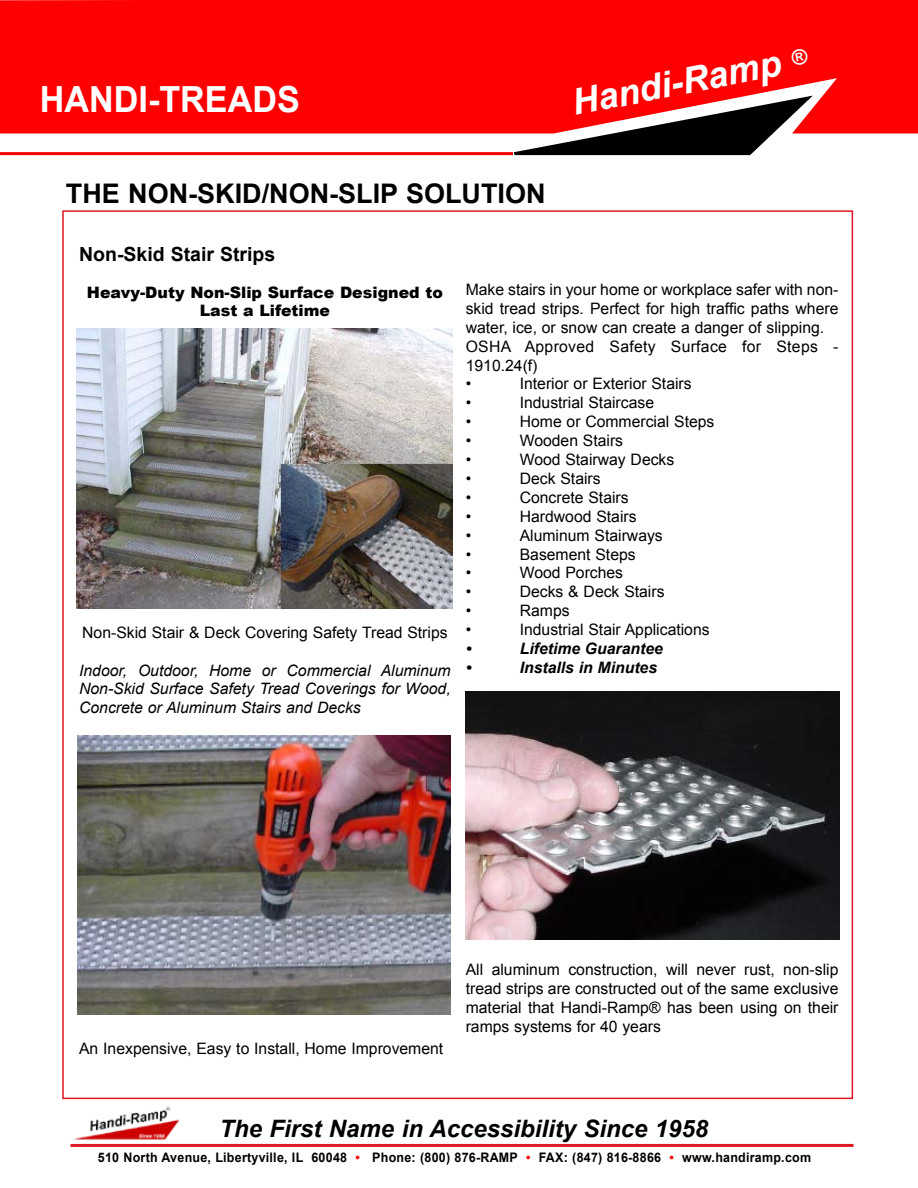
<style>
.page{position:relative;width:918px;height:1188px;background:#fff}
.page>*{position:absolute;margin:0;border:0;box-sizing:border-box;transform-origin:0 0}
.t1{font:700 36px "Arial";color:#fff;scale:.95 1}
.t2{font:italic 700 36px "Arial";color:#fff}
.t3{font:700 27px "Arial";color:#000}
.t4{font:italic 700 24px "Arial";color:#000}
.t5{font:700 19.5px "Arial";color:#000}
.t6{font:15.75px/18.9px "Arial";color:#000}
.t7{font:italic 15.75px/18.9px "Arial";color:#000;text-align:justify}
.t8{font:900 15.75px/18.9px "Arial";color:#000;text-align:center}
.t9{font:italic 700 15.75px "Arial";color:#000}
.t10{font:700 13.2px "Arial";letter-spacing:.02em;color:#000;scale:.95 1}
.s1{color:#f00}
</style>
<div class="page">
<hr style="left:71px;top:1144px;width:783px;height:3px;background:#e01a24">
<img style="left:74px;top:1106px;width:106px;height:34px">
<div style="left:0;top:0;width:918px;height:133px;background:#f00"></div>
<svg style="left:483px;top:94px;width:329px;height:62px"></svg>
<hr style="left:0;top:152px;width:513px;height:3px;background:#f00">
<img style="left:76px;top:328px;width:377px;height:281px">
<img style="left:78px;top:735px;width:373px;height:280px">
<img style="left:466px;top:692px;width:373px;height:247px">
<h1 class="t1" style="left:40px;top:75px;width:275px">HANDI -TREADS</h1>
<h2 class="t3" style="left:66px;top:176px;width:481px">The Non-Skid/Non-Slip SOLUTION</h2>
<h1 class="t2" style="left:568px;top:80px;width:240px;rotate:-11deg">Handi-Ramp <sup>®</sup></h1>
<p class="t5" style="left:79px;top:241px;width:198px">Non-Skid Stair Strips</p>
<p class="t8" style="left:87px;top:282px;width:358px">Heavy-Duty Non-Slip Surface Designed to<br>Last a Lifetime</p>
<p class="t6" style="left:82px;top:623px;width:367px">Non-Skid Stair &amp; Deck Covering Safety Tread Strips</p>
<p class="t7" style="left:79px;top:661px;width:373px">Indoor, Outdoor, Home or Commercial Aluminum Non-Skid Surface Safety Tread Coverings for Wood, Concrete or Aluminum Stairs and Decks</p>
<p class="t6" style="left:466px;top:280px;width:374px">Make stairs in your home or workplace safer with non&shy;skid tread strips. Perfect for high traffic paths where water, ice, or snow can create a danger of slipping.<br>OSHA Approved Safety Surface for Steps - 1910.24(f)<br>•</p>
<p class="t6" style="left:520px;top:375px;width:173px">Interior or Exterior Stairs</p>
<p class="t6" style="left:466px;top:394px;width:7px">•</p>
<p class="t6" style="left:520px;top:394px;width:136px">Industrial Staircase</p>
<p class="t6" style="left:466px;top:412px;width:7px">•</p>
<p class="t6" style="left:520px;top:412px;width:196px">Home or Commercial Steps</p>
<p class="t6" style="left:466px;top:431px;width:7px">•</p>
<p class="t6" style="left:520px;top:431px;width:105px">Wooden Stairs</p>
<p class="t6" style="left:466px;top:450px;width:7px">•</p>
<p class="t6" style="left:520px;top:450px;width:156px">Wood Stairway Decks</p>
<p class="t6" style="left:466px;top:469px;width:7px">•</p>
<p class="t6" style="left:520px;top:469px;width:82px">Deck Stairs</p>
<p class="t6" style="left:466px;top:488px;width:7px">•</p>
<p class="t6" style="left:520px;top:488px;width:110px">Concrete Stairs</p>
<p class="t6" style="left:466px;top:507px;width:7px">•</p>
<p class="t6" style="left:520px;top:507px;width:118px">Hardwood Stairs</p>
<p class="t6" style="left:466px;top:526px;width:7px">•</p>
<p class="t6" style="left:520px;top:526px;width:145px">Aluminum Stairways</p>
<p class="t6" style="left:466px;top:545px;width:7px">•</p>
<p class="t6" style="left:520px;top:545px;width:117px">Basement Steps</p>
<p class="t6" style="left:466px;top:564px;width:7px">•</p>
<p class="t6" style="left:520px;top:564px;width:105px">Wood Porches</p>
<p class="t6" style="left:466px;top:583px;width:7px">•</p>
<p class="t6" style="left:520px;top:583px;width:146px">Decks &amp; Deck Stairs</p>
<p class="t6" style="left:466px;top:601px;width:7px">•</p>
<p class="t6" style="left:520px;top:601px;width:51px">Ramps</p>
<p class="t6" style="left:466px;top:620px;width:7px">•</p>
<p class="t6" style="left:520px;top:620px;width:191px">Industrial Stair Applications</p>
<p class="t9" style="left:466px;top:638px;width:7px">•</p>
<p class="t9" style="left:520px;top:638px;width:145px">Lifetime Guarantee</p>
<p class="t9" style="left:466px;top:657px;width:7px">•</p>
<p class="t9" style="left:520px;top:657px;width:139px">Installs in Minutes</p>
<p class="t6" style="left:79px;top:1039px;width:366px">An Inexpensive, Easy to Install, Home Improvement</p>
<p class="t6" style="left:466px;top:961px;width:374px;text-align:justify">All aluminum construction, will never rust, non-slip tread strips are constructed out of the same exclusive material that Handi-Ramp® has been using on their ramps systems for 40 years</p>
<h3 class="t4" style="left:220px;top:1113px;width:490px">The First Name in Accessibility Since 1958</h3>
<p class="t10" style="left:98px;top:1149px;width:752px">510 North Avenue, Libertyville, IL 60048 <span class="s1">•</span> Phone: (800) 876-RAMP <span class="s1">•</span> FAX: (847) 816-8866 <span class="s1">•</span> www.handiramp.com</p>
</div>
